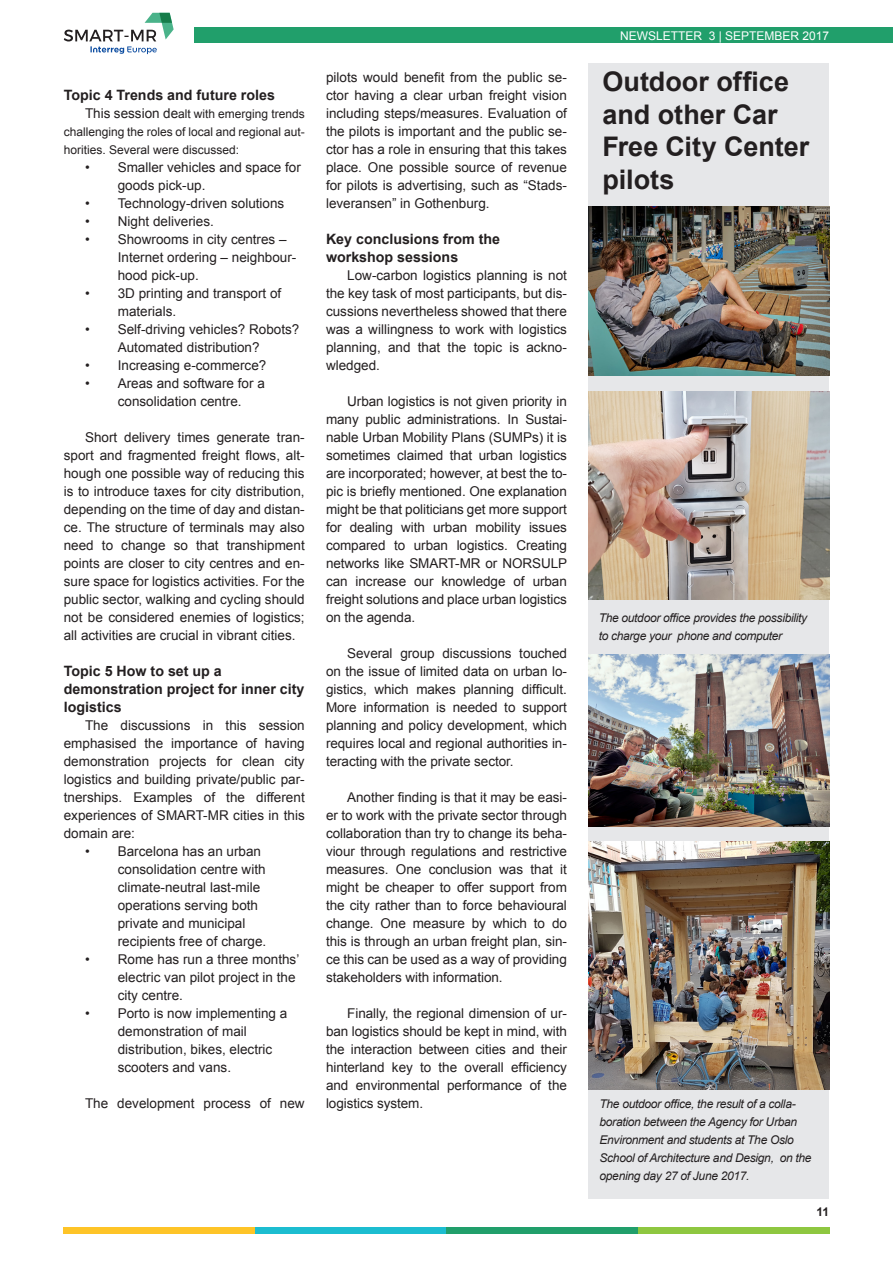
<style>
.page{position:relative;width:893px;height:1263px;background:#fff}
.page>*{position:absolute;margin:0;border:0;box-sizing:border-box;transform-origin:0 0}
.Pääotsikko{font:700 27px/32.4px "Arial";color:#231f20}
.Kuvateksti{font:700 14.25px/18px "Arial";color:#231f20}
.Leipäteksti{font:13.5px/18px "Arial";color:#231f20;text-align:justify}
.Kuvateksti-2{font:italic 12px/18px "Arial";letter-spacing:-.025em;color:#231f20}
.Leipäteksti-2{font:12px/18px "Arial";color:#231f20;text-align:justify}
.t1{font:12px "Arial";color:#fff}
.t2{font:700 12px "Arial";color:#231f20}
.s1{font-size:13.5px}
</style>
<div class="page">
<div style="left:195px;top:28px;width:698px;height:15px;background:#219f6b"></div>
<div style="left:64px;top:1227px;width:191px;height:7px;background:#fec427"></div>
<div style="left:255px;top:1227px;width:191px;height:7px;background:#1cbdd0"></div>
<div style="left:446px;top:1227px;width:192px;height:7px;background:#219f6b"></div>
<div style="left:638px;top:1227px;width:191px;height:7px;background:#8ec740"></div>
<svg style="left:64px;top:13px;width:110px;height:41px"></svg>
<div style="left:588px;top:64px;width:241px;height:1135px;background:#e6e7e9"></div>
<img style="left:588px;top:392px;width:241px;height:208px">
<img style="left:588px;top:206px;width:241px;height:170px">
<img style="left:588px;top:654px;width:241px;height:172px">
<img style="left:588px;top:841px;width:241px;height:249px">
<p class="Kuvateksti" style="left:64px;top:86px;width:213px">Topic 4 Trends and future roles</p>
<p class="Leipäteksti-2" style="left:64px;top:105px;width:242px;text-indent:21px"><span class="s1">This session de</span>alt with emerging trends challenging the roles of local and regional aut&shy;horities. Several were discussed:</p>
<p class="Leipäteksti" style="left:118px;top:158px;width:185px;text-indent:-33px">• Smaller vehicles and space for goods pick-up.</p>
<p class="Leipäteksti" style="left:85px;top:194px;width:201px">• Technology-driven solutions</p>
<p class="Leipäteksti" style="left:85px;top:212px;width:130px">• Night deliveries.</p>
<p class="Leipäteksti" style="left:118px;top:230px;width:180px;text-align:left;text-indent:-33px">• Showrooms in city centres –<br>Internet ordering – neighbour&shy;hood pick-up.</p>
<p class="Leipäteksti" style="left:118px;top:284px;width:165px;text-indent:-33px">• 3D printing and transport of materials.</p>
<p class="Leipäteksti" style="left:85px;top:320px;width:216px;text-align:center">• Self-driving vehicles? Robots?<br>Automated distribution?</p>
<p class="Leipäteksti" style="left:85px;top:356px;width:183px">• Increasing e-commerce?</p>
<p class="Leipäteksti" style="left:118px;top:374px;width:149px;text-indent:-33px">• Areas and software for a consolidation centre.</p>
<p class="Leipäteksti" style="left:64px;top:428px;width:242px;text-indent:21px">Short delivery times generate tran&shy;sport and fragmented freight flows, alt&shy;hough one possible way of reducing this is to introduce taxes for city distribution, depending on the time of day and distan&shy;ce. The structure of terminals may also need to change so that transhipment points are closer to city centres and en&shy;sure space for logistics activities. For the public sector, walking and cycling should not be considered enemies of logistics; all activities are crucial in vibrant cities.</p>
<p class="Kuvateksti" style="left:64px;top:662px;width:242px">Topic 5 How to set up a demonstration project for inner city logistics</p>
<p class="Leipäteksti" style="left:64px;top:716px;width:242px;text-indent:21px">The discussions in this session emphasised the importance of having demonstration projects for clean city logistics and building private/public par&shy;tnerships. Examples of the different experiences of SMART-MR cities in this domain are:</p>
<p class="Leipäteksti" style="left:118px;top:842px;width:150px;text-align:left;text-indent:-33px">• Barcelona has an urban consolidation centre with climate-neutral last-mile operations serving both private and municipal recipients free of charge.</p>
<p class="Leipäteksti" style="left:118px;top:950px;width:183px;text-align:left;text-indent:-33px">• Rome has run a three months’ electric van pilot project in the city centre.</p>
<p class="Leipäteksti" style="left:118px;top:1004px;width:171px;text-align:left;text-indent:-33px">• Porto is now implementing a demonstration of mail distribution, bikes, electric scooters and vans.</p>
<p class="Leipäteksti" style="left:85px;top:1094px;width:221px">The development process of new</p>
<p class="Leipäteksti" style="left:326px;top:68px;width:242px">pilots would benefit from the public se&shy;ctor having a clear urban freight vision including steps/measures. Evaluation of the pilots is important and the public se&shy;ctor has a role in ensuring that this takes place. One possible source of revenue for pilots is advertising, such as “Stads&shy;leveransen” in Gothenburg.</p>
<p class="Kuvateksti" style="left:326px;top:230px;width:176px">Key conclusions from the workshop sessions</p>
<p class="Leipäteksti" style="left:326px;top:266px;width:242px;text-indent:21px">Low-carbon logistics planning is not the key task of most participants, but dis&shy;cussions nevertheless showed that there was a willingness to work with logistics planning, and that the topic is ackno&shy;wledged.</p>
<p class="Leipäteksti" style="left:326px;top:392px;width:243px;text-indent:21px">Urban logistics is not given priority in many public administrations. In Sustai&shy;nable Urban Mobility Plans (SUMPs) it is sometimes claimed that urban logistics are incorporated; however, at best the to&shy;pic is briefly mentioned. One explanation might be that politicians get more support for dealing with urban mobility issues compared to urban logistics. Creating networks like SMART-MR or NORSULP can increase our knowledge of urban freight solutions and place urban logistics on the agenda.</p>
<p class="Leipäteksti" style="left:326px;top:644px;width:242px;text-indent:21px">Several group discussions touched on the issue of limited data on urban lo&shy;gistics, which makes planning difficult.<br>More information is needed to support planning and policy development, which requires local and regional authorities in&shy;teracting with the private sector.</p>
<p class="Leipäteksti" style="left:326px;top:788px;width:242px;text-indent:21px">Another finding is that it may be easi&shy;er to work with the private sector through collaboration than try to change its beha&shy;viour through regulations and restrictive measures. One conclusion was that it might be cheaper to offer support from the city rather than to force behavioural change. One measure by which to do this is through an urban freight plan, sin&shy;ce this can be used as a way of providing stakeholders with information.</p>
<p class="Leipäteksti" style="left:326px;top:1004px;width:242px;text-indent:21px">Finally, the regional dimension of ur&shy;ban logistics should be kept in mind, with the interaction between cities and their hinterland key to the overall efficiency and environmental performance of the logistics system.</p>
<p class="t1" style="left:620px;top:28px;width:211px">NEWSLETTER 3 | SEPTEMBER 2017</p>
<p class="Pääotsikko" style="left:602px;top:67px;width:208px">Outdoor office and other Car<br>Free City Center pilots</p>
<p class="Kuvateksti-2" style="left:599px;top:609px;width:210px">The outdoor office provides the possibility to charge your phone and computer</p>
<p class="Kuvateksti-2" style="left:600px;top:1095px;width:214px">The outdoor office, the result of a colla&shy;boration between the Agency for Urban Environment and students at The Oslo School of Architecture and Design, on the opening day 27 of June 2017.</p>
<p class="t2" style="left:816px;top:1204px;width:14px">11</p>
</div>
